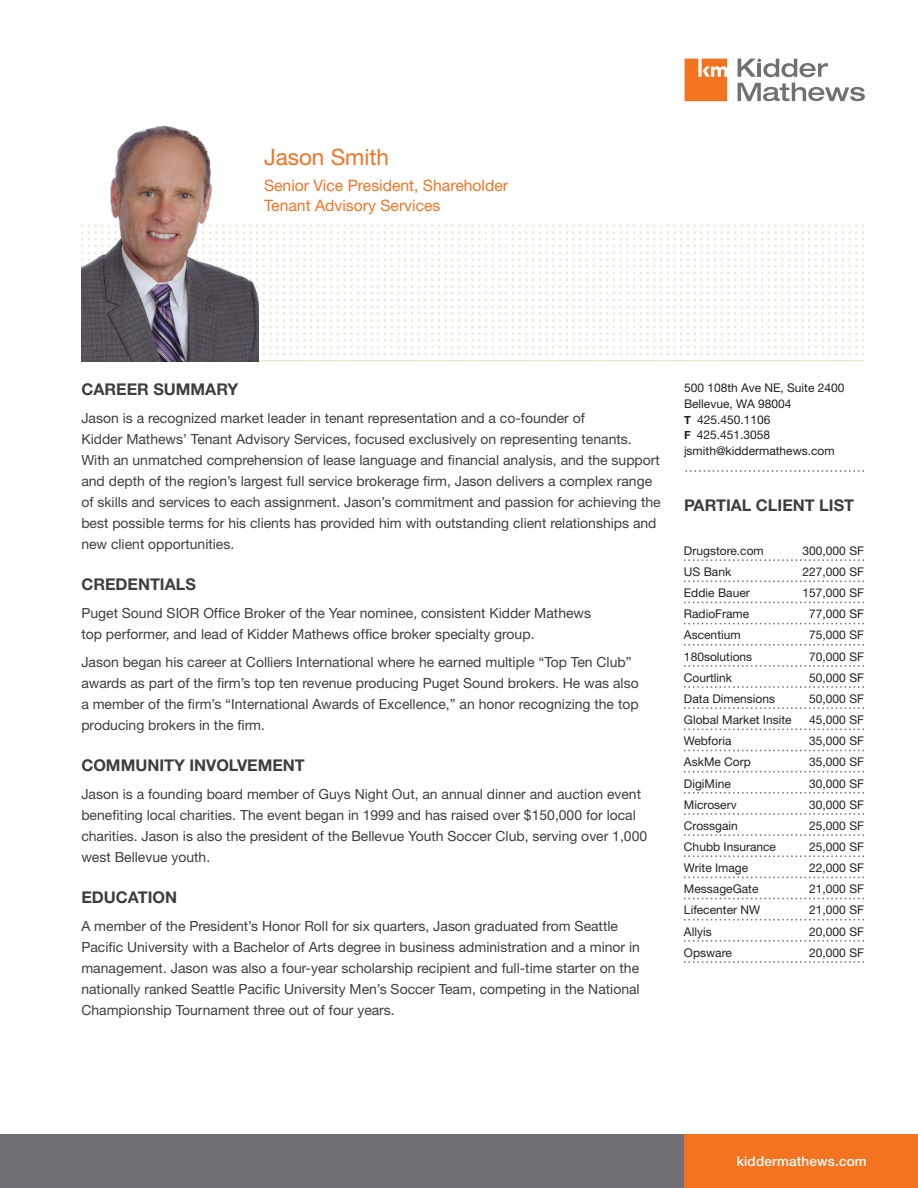
<style>
.page{position:relative;width:918px;height:1188px;background:#fff}
.page>*{position:absolute;margin:0;border:0;box-sizing:border-box;transform-origin:0 0}
.t1{font:22.5px "Helvetica Neue";color:#f47321}
._3rd_Level_Header{font:700 16.2px "Helvetica Neue";color:#3e3e3f}
._1st_Level_header{font:700 16.2px "Helvetica Neue";color:#3e3e3f}
.t2{font:15.75px/19.5px "Helvetica Neue";color:#f47321}
.Body_Text{font:13.95px/21px "Helvetica Neue";color:#3e3e3f}
.t3{font:500 13.5px "Helvetica Neue";letter-spacing:.015em;color:#fff}
.Client_List{font:12px "Helvetica Neue";color:#231f20}
.s1{font-weight:700;font-size:11.25px}
</style>
<div class="page">
<svg style="left:685px;top:59px;width:42px;height:42px"></svg>
<svg style="left:738px;top:59px;width:127px;height:42px"></svg>
<div style="left:0;top:1134px;width:918px;height:54px;background:#717074"></div>
<div style="left:684px;top:1134px;width:234px;height:54px;background:#f47321"></div>
<svg style="left:258px;top:225px;width:606px;height:130px"></svg>
<hr style="left:81px;top:360px;width:783px;height:2px;background:#e7ead1">
<img style="left:81px;top:125px;width:177px;height:237px">
<svg style="left:684px;top:559px;width:180px;height:2px"></svg>
<svg style="left:684px;top:581px;width:180px;height:1px"></svg>
<svg style="left:684px;top:602px;width:180px;height:1px"></svg>
<svg style="left:684px;top:623px;width:180px;height:1px"></svg>
<svg style="left:684px;top:644px;width:180px;height:1px"></svg>
<svg style="left:684px;top:665px;width:180px;height:2px"></svg>
<svg style="left:684px;top:686px;width:180px;height:2px"></svg>
<svg style="left:684px;top:707px;width:180px;height:2px"></svg>
<svg style="left:684px;top:729px;width:180px;height:1px"></svg>
<svg style="left:684px;top:750px;width:180px;height:1px"></svg>
<svg style="left:684px;top:771px;width:180px;height:1px"></svg>
<svg style="left:684px;top:792px;width:180px;height:2px"></svg>
<svg style="left:684px;top:813px;width:180px;height:2px"></svg>
<svg style="left:684px;top:834px;width:180px;height:2px"></svg>
<svg style="left:684px;top:855px;width:180px;height:2px"></svg>
<svg style="left:684px;top:877px;width:180px;height:1px"></svg>
<svg style="left:684px;top:898px;width:180px;height:1px"></svg>
<svg style="left:684px;top:919px;width:180px;height:1px"></svg>
<svg style="left:684px;top:940px;width:180px;height:2px"></svg>
<svg style="left:684px;top:961px;width:180px;height:2px"></svg>
<svg style="left:686px;top:470px;width:178px;height:2px"></svg>
<p class="t1" style="left:264px;top:143px;width:127px">Jason Smith</p>
<p class="t2" style="left:264px;top:175px;width:246px">Senior Vice President, Shareholder<br>Tenant Advisory Services</p>
<p class="_3rd_Level_Header" style="left:81px;top:380px;width:158px">CAREER SUMMARY</p>
<p class="Body_Text" style="left:81px;top:407px;width:581px">Jason is a recognized market leader in tenant representation and a co-founder of<br>Kidder Mathews’ Tenant Advisory Services, focused exclusively on representing tenants.<br>With an unmatched comprehension of lease language and financial analysis, and the support and depth of the region’s largest full service brokerage firm, Jason delivers a complex range of skills and services to each assignment. Jason’s commitment and passion for achieving the best possible terms for his clients has provided him with outstanding client relationships and new client opportunities.</p>
<p class="_3rd_Level_Header" style="left:81px;top:575px;width:116px">CREDENTIALS</p>
<p class="Body_Text" style="left:81px;top:602px;width:511px">Puget Sound SIOR Office Broker of the Year nominee, consistent Kidder Mathews top performer, and lead of Kidder Mathews office broker specialty group.</p>
<p class="Body_Text" style="left:81px;top:651px;width:559px">Jason began his career at Colliers International where he earned multiple “Top Ten Club” awards as part of the firm’s top ten revenue producing Puget Sound brokers. He was also a member of the firm’s “International Awards of Excellence,” an honor recognizing the top producing brokers in the firm.</p>
<p class="_3rd_Level_Header" style="left:81px;top:755px;width:225px">COMMUNITY INVOLVEMENT</p>
<p class="Body_Text" style="left:81px;top:783px;width:567px">Jason is a founding board member of Guys Night Out, an annual dinner and auction event benefiting local charities. The event began in 1999 and has raised over $150,000 for local charities. Jason is also the president of the Bellevue Youth Soccer Club, serving over 1,000 west Bellevue youth.</p>
<p class="_3rd_Level_Header" style="left:81px;top:887px;width:97px">EDUCATION</p>
<p class="Body_Text" style="left:81px;top:915px;width:560px">A member of the President’s Honor Roll for six quarters, Jason graduated from Seattle Pacific University with a Bachelor of Arts degree in business administration and a minor in management. Jason was also a four-year scholarship recipient and full-time starter on the nationally ranked Seattle Pacific University Men’s Soccer Team, competing in the National Championship Tournament three out of four years.</p>
<p class="Client_List" style="left:684px;top:381px;width:162px">500 108th Ave NE, Suite 2400</p>
<p class="Client_List" style="left:684px;top:397px;width:109px">Bellevue, WA 98004</p>
<p class="Client_List" style="left:684px;top:412px;width:88px"><span class="s1">T</span> 425.450.1106</p>
<p class="Client_List" style="left:684px;top:428px;width:88px"><span class="s1">F</span> 425.451.3058</p>
<p class="Client_List" style="left:684px;top:444px;width:152px">jsmith@kiddermathews.com</p>
<p class="_1st_Level_header" style="left:684px;top:495px;width:172px">PARTIAL CLIENT LIST</p>
<p class="Client_List" style="left:684px;top:543px;width:81px">Drugstore.com</p>
<p class="Client_List" style="left:803px;top:543px;width:63px">300,000 SF</p>
<p class="Client_List" style="left:684px;top:565px;width:49px">US Bank</p>
<p class="Client_List" style="left:803px;top:565px;width:63px">227,000 SF</p>
<p class="Client_List" style="left:684px;top:586px;width:67px">Eddie Bauer</p>
<p class="Client_List" style="left:803px;top:586px;width:63px">157,000 SF</p>
<p class="Client_List" style="left:684px;top:607px;width:67px">RadioFrame</p>
<p class="Client_List" style="left:809px;top:607px;width:56px">77,000 SF</p>
<p class="Client_List" style="left:684px;top:628px;width:58px">Ascentium</p>
<p class="Client_List" style="left:809px;top:628px;width:56px">75,000 SF</p>
<p class="Client_List" style="left:684px;top:649px;width:70px">180solutions</p>
<p class="Client_List" style="left:809px;top:649px;width:56px">70,000 SF</p>
<p class="Client_List" style="left:684px;top:670px;width:50px">Courtlink</p>
<p class="Client_List" style="left:809px;top:670px;width:56px">50,000 SF</p>
<p class="Client_List" style="left:684px;top:692px;width:93px">Data Dimensions</p>
<p class="Client_List" style="left:809px;top:692px;width:56px">50,000 SF</p>
<p class="Client_List" style="left:684px;top:713px;width:109px">Global Market Insite</p>
<p class="Client_List" style="left:809px;top:713px;width:56px">45,000 SF</p>
<p class="Client_List" style="left:684px;top:734px;width:49px">Webforia</p>
<p class="Client_List" style="left:809px;top:734px;width:56px">35,000 SF</p>
<p class="Client_List" style="left:684px;top:755px;width:68px">AskMe Corp</p>
<p class="Client_List" style="left:809px;top:755px;width:56px">35,000 SF</p>
<p class="Client_List" style="left:684px;top:776px;width:48px">DigiMine</p>
<p class="Client_List" style="left:809px;top:776px;width:56px">30,000 SF</p>
<p class="Client_List" style="left:684px;top:797px;width:54px">Microserv</p>
<p class="Client_List" style="left:809px;top:797px;width:56px">30,000 SF</p>
<p class="Client_List" style="left:684px;top:818px;width:55px">Crossgain</p>
<p class="Client_List" style="left:809px;top:818px;width:56px">25,000 SF</p>
<p class="Client_List" style="left:684px;top:840px;width:94px">Chubb Insurance</p>
<p class="Client_List" style="left:809px;top:840px;width:56px">25,000 SF</p>
<p class="Client_List" style="left:684px;top:861px;width:66px">Write Image</p>
<p class="Client_List" style="left:809px;top:861px;width:56px">22,000 SF</p>
<p class="Client_List" style="left:684px;top:882px;width:76px">MessageGate</p>
<p class="Client_List" style="left:809px;top:882px;width:56px">21,000 SF</p>
<p class="Client_List" style="left:684px;top:903px;width:78px">Lifecenter NW</p>
<p class="Client_List" style="left:809px;top:903px;width:56px">21,000 SF</p>
<p class="Client_List" style="left:684px;top:924px;width:29px">Allyis</p>
<p class="Client_List" style="left:809px;top:924px;width:56px">20,000 SF</p>
<p class="Client_List" style="left:684px;top:945px;width:49px">Opsware</p>
<p class="Client_List" style="left:809px;top:945px;width:56px">20,000 SF</p>
<p class="t3" style="left:737px;top:1153px;width:132px">kiddermathews.com</p>
</div>
